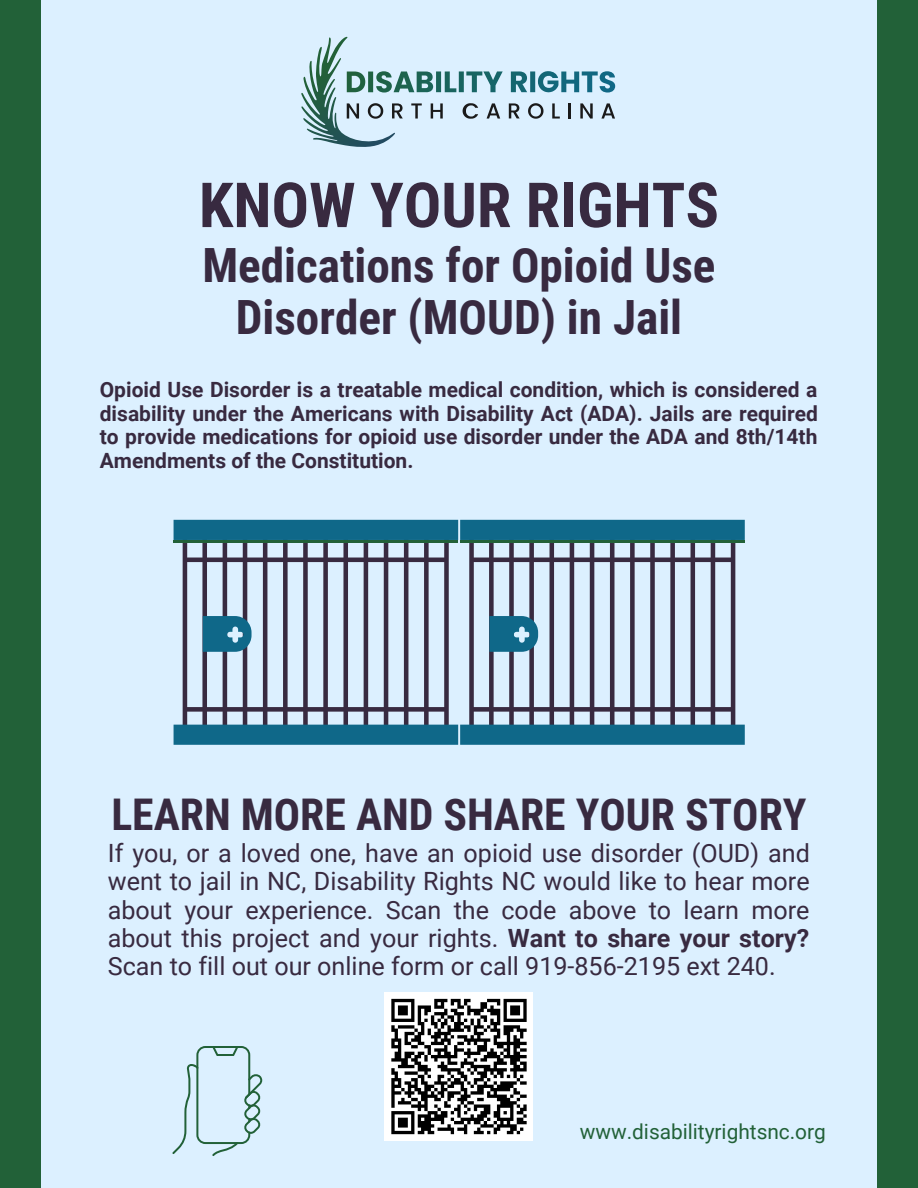
<style>
.page{position:relative;width:918px;height:1188px;background:#226138}
.page>*{position:absolute;margin:0;border:0;box-sizing:border-box;transform-origin:0 0}
.t1{font:700 62.25px "Roboto Condensed";color:#382a40}
.t2{font:700 47.25px "Roboto Condensed";color:#382a40}
.t3{font:700 43.65px "Roboto Condensed";color:#382a40}
.t4{font:25.2px/28.2px "Roboto";color:#382a40;text-align:justify}
.t5{font:700 21px/23.7px "Roboto";color:#382a40;text-align:justify}
.t6{font:20.85px "Roboto";color:#226138}
.s1{font-weight:700}
</style>
<div class="page">
<div style="left:41px;top:0;width:836px;height:1188px;background:#dcf0ff"></div>
<svg style="left:172px;top:1046px;width:90px;height:110px"></svg>
<div style="left:385px;top:992px;width:148px;height:149px;background:#fff"></div>
<svg style="left:391px;top:998px;width:136px;height:137px"></svg>
<svg style="left:174px;top:520px;width:284px;height:225px"></svg>
<svg style="left:460px;top:520px;width:285px;height:225px"></svg>
<svg style="left:301px;top:37px;width:314px;height:110px"></svg>
<p class="t1" style="left:199px;top:169px;width:522px">KNOW YOUR RIGHTS</p>
<p class="t2" style="left:202px;top:238px;width:515px">Medications for Opioid Use</p>
<p class="t2" style="left:236px;top:290px;width:448px">Disorder (MOUD) in Jail</p>
<p class="t5" style="left:100px;top:378px;width:720px">Opioid Use Disorder is a treatable medical condition, which is considered a disability under the Americans with Disability Act (ADA). Jails are required to provide medications for opioid use disorder under the ADA and 8th/14th Amendments of the Constitution.</p>
<p class="t3" style="left:111px;top:789px;width:697px">LEARN MORE AND SHARE YOUR STORY</p>
<p class="t4" style="left:108px;top:840px;width:703px">If you, or a loved one, have an opioid use disorder (OUD) and went to jail in NC, Disability Rights NC would like to hear more about your experience. Scan the code above to learn more about this project and your rights. <span class="s1">Want to share your story?<br></span>Scan to fill out our online form or call 919-856-2195 ext 240.</p>
<p class="t6" style="left:580px;top:1120px;width:248px">www.disabilityrightsnc.org</p>
</div>
